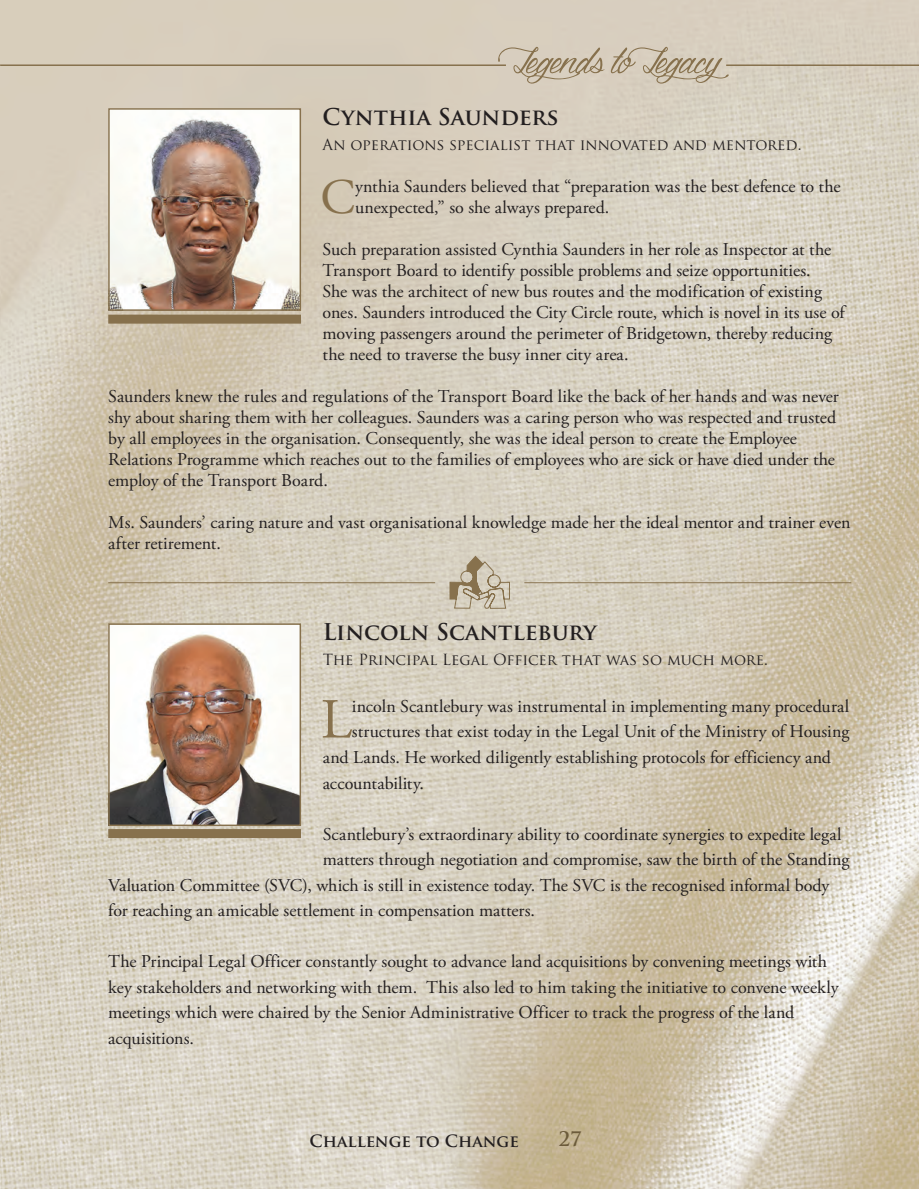
<style>
.page{position:relative;width:919px;height:1189px;background:#fff}
.page>*{position:absolute;margin:0;border:0;box-sizing:border-box;transform-origin:0 0}
.t1{font:82.5px "Dragonis Coming";color:#87714d}
.t2{font:56.4px "Adobe Garamond Pro";color:#87714d}
.t3{font:49.65px "Adobe Garamond Pro";color:#87714d}
.t4{font:700 22.5px "Trajan Pro";color:#231f20}
.t5{font:700 19.5px "Trajan Pro";color:#6c5b3b}
.t6{font:18px/21px "Adobe Garamond Pro";color:#231f20}
.t7{font:700 16.5px "Trajan Pro";color:#231f20}
.t8{font:15px "Trajan Pro";color:#231f20}
</style>
<div class="page">
<img style="left:0;top:0;width:918px;height:1188px">
<hr style="left:726px;top:64px;width:192px;height:2px;background:#87714d">
<hr style="left:0;top:64px;width:506px;height:2px;background:#87714d">
<img style="left:111px;top:111px;width:187px;height:197px">
<div style="left:108px;top:108px;width:193px;height:203px;border:2px solid #87714d"></div>
<div style="left:108px;top:314px;width:193px;height:9px;background:#87714d"></div>
<hr style="left:108px;top:582px;width:327px;height:1px;background:#87714d">
<hr style="left:524px;top:582px;width:327px;height:1px;background:#87714d">
<svg style="left:449px;top:555px;width:61px;height:53px;background:#c1b7a2"></svg>
<img style="left:111px;top:626px;width:187px;height:197px">
<div style="left:108px;top:623px;width:193px;height:203px;border:2px solid #87714d"></div>
<div style="left:108px;top:829px;width:193px;height:9px;background:#87714d"></div>
<h1 class="t1" style="left:502px;top:-4px;width:218px">Legends to Legacy</h1>
<p class="t4" style="left:322px;top:103px;width:237px">Cynthia Saunders</p>
<p class="t8" style="left:322px;top:135px;width:480px">An operations specialist that innovated and mentored.</p>
<h3 class="t3" style="left:320px;top:168px;width:36px">C</h3>
<p class="t6" style="left:355px;top:177px;width:487px">ynthia Saunders believed that “preparation was the best defence to the unexpected,” so she always prepared.</p>
<p class="t6" style="left:322px;top:240px;width:523px">Such preparation assisted Cynthia Saunders in her role as Inspector at the Transport Board to identify possible problems and seize opportunities.<br>She was the architect of new bus routes and the modification of existing ones. Saunders introduced the City Circle route, which is novel in its use of moving passengers around the perimeter of Bridgetown, thereby reducing the need to traverse the busy inner city area.</p>
<p class="t6" style="left:108px;top:387px;width:732px">Saunders knew the rules and regulations of the Transport Board like the back of her hands and was never shy about sharing them with her colleagues. Saunders was a caring person who was respected and trusted by all employees in the organisation. Consequently, she was the ideal person to create the Employee Relations Programme which reaches out to the families of employees who are sick or have died under the employ of the Transport Board.</p>
<p class="t6" style="left:108px;top:513px;width:743px">Ms. Saunders’ caring nature and vast organisational knowledge made her the ideal mentor and trainer even after retirement.</p>
<p class="t4" style="left:322px;top:618px;width:275px">Lincoln Scantlebury</p>
<p class="t8" style="left:322px;top:650px;width:446px">The Principal Legal Officer that was so much more.</p>
<h2 class="t2" style="left:321px;top:685px;width:33px">L</h2>
<p class="t6" style="left:352px;top:696px;width:498px">incoln Scantlebury was instrumental in implementing many procedural</p>
<p class="t6" style="left:352px;top:722px;width:499px">structures that exist today in the Legal Unit of the Ministry of Housing</p>
<p class="t6" style="left:322px;top:747px;width:510px">and Lands. He worked diligently establishing protocols for efficiency and</p>
<p class="t6" style="left:322px;top:773px;width:103px">accountability.</p>
<p class="t6" style="left:322px;top:824px;width:520px">Scantlebury’s extraordinary ability to coordinate synergies to expedite legal</p>
<p class="t6" style="left:322px;top:849px;width:528px">matters through negotiation and compromise, saw the birth of the Standing</p>
<p class="t6" style="left:108px;top:875px;width:722px">Valuation Committee (SVC), which is still in existence today. The SVC is the recognised informal body</p>
<p class="t6" style="left:108px;top:900px;width:428px">for reaching an amicable settlement in compensation matters.</p>
<p class="t6" style="left:108px;top:949px;width:731px;line-height:25.5px">The Principal Legal Officer constantly sought to advance land acquisitions by convening meetings with key stakeholders and networking with them. This also led to him taking the initiative to convene weekly meetings which were chaired by the Senior Administrative Officer to track the progress of the land acquisitions.</p>
<p class="t7" style="left:309px;top:1130px;width:211px">Challenge to Change</p>
<p class="t5" style="left:558px;top:1127px;width:25px">27</p>
</div>
